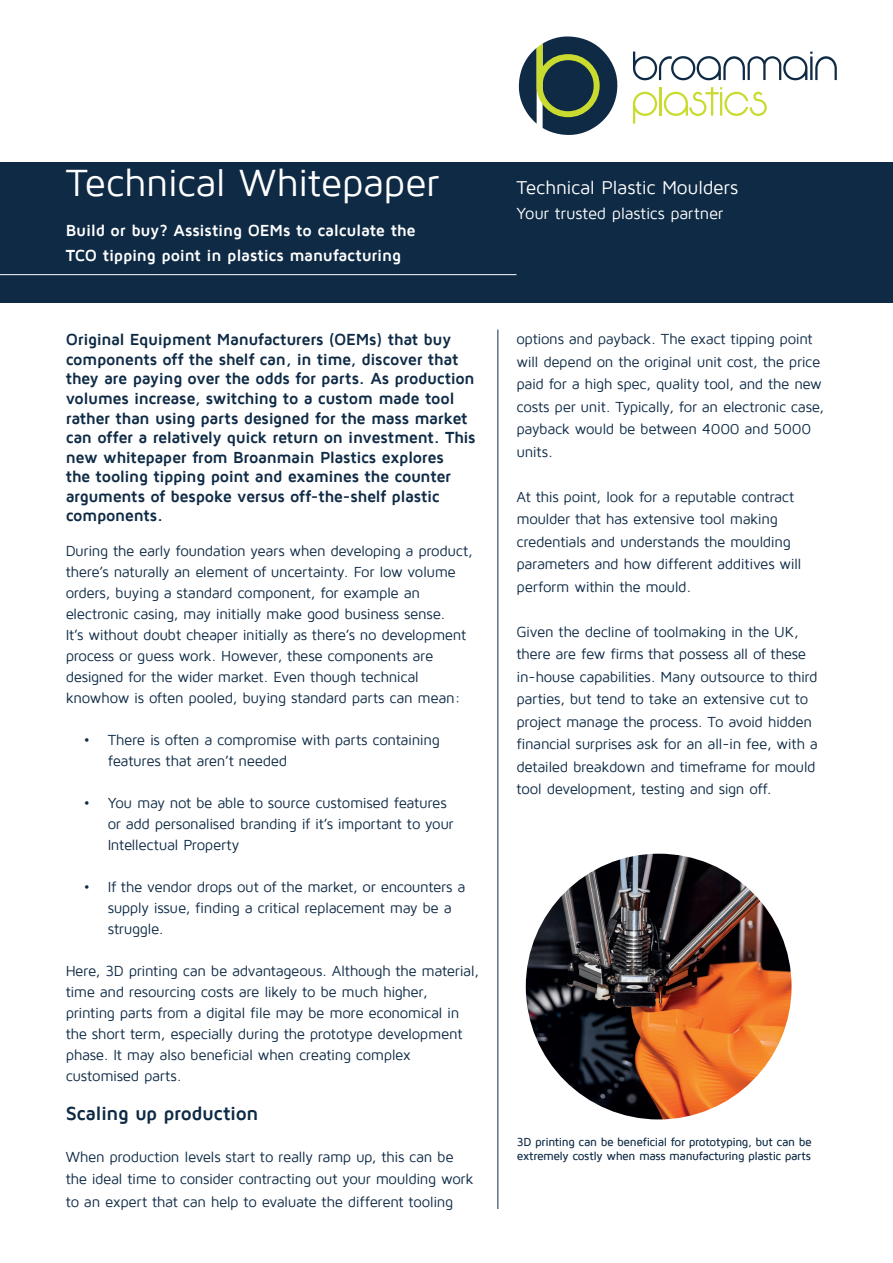
<style>
.page{position:relative;width:893px;height:1263px;background:#fff}
.page>*{position:absolute;margin:0;border:0;box-sizing:border-box;transform-origin:0 0}
.t1{font:39px "Maven Pro";letter-spacing:-.015em;color:#fff}
.t2{font:700 19.5px "Maven Pro";letter-spacing:-.025em;color:#0e2a45}
.t3{font:19.2px "Maven Pro";letter-spacing:-.015em;color:#fff}
.t4{font:700 16.5px/19.5px "Maven Pro";letter-spacing:-.025em;color:#0e2a45}
.t5{font:700 16.5px/25.5px "Maven Pro";letter-spacing:-.015em;color:#fff}
.t6{font:16.5px "Maven Pro";letter-spacing:-.015em;color:#fff}
.t7{font:15px/22.5px "Maven Pro";letter-spacing:-.025em;color:#0e2a45}
.t8{font:500 12px/14.4px "Maven Pro";letter-spacing:-.035em;color:#0e2a45}
</style>
<div class="page">
<div style="left:0;top:162px;width:893px;height:140px;background:#0e2a45"></div>
<hr style="left:497px;top:330px;width:1px;height:879px;background:#0e2a45">
<svg style="left:633px;top:52px;width:204px;height:28px"></svg>
<svg style="left:633px;top:92px;width:24px;height:32px"></svg>
<hr style="left:659px;top:87px;width:3px;height:29px;background:#cadb2f">
<svg style="left:664px;top:87px;width:103px;height:29px"></svg>
<svg style="left:518px;top:36px;width:100px;height:99px"></svg>
<hr style="left:0;top:274px;width:516px;height:1px;background:#fff">
<img style="left:526px;top:854px;width:265px;height:265px;border-radius:133px">
<p class="t1" style="left:66px;top:163px;width:375px">Technical Whitepaper</p>
<p class="t3" style="left:516px;top:177px;width:223px">Technical Plastic Moulders</p>
<p class="t6" style="left:516px;top:205px;width:209px">Your trusted plastics partner</p>
<p class="t5" style="left:66px;top:218px;width:352px">Build or buy? Assisting OEMs to calculate the<br>TCO tipping point in plastics manufacturing</p>
<p class="t4" style="left:66px;top:330px;width:411px">Original Equipment Manufacturers (OEMs) that buy components off the shelf can, in time, discover that they are paying over the odds for parts. As production volumes increase, switching to a custom made tool rather than using parts designed for the mass market can offer a relatively quick return on investment. This new whitepaper from Broanmain Plastics explores<br>the tooling tipping point and examines the counter arguments of bespoke versus off-the-shelf plastic components.</p>
<p class="t7" style="left:66px;top:540px;width:409px;line-height:21px">During the early foundation years when developing a product, there’s naturally an element of uncertainty. For low volume orders, buying a standard component, for example an electronic casing, may initially make good business sense.<br>It’s without doubt cheaper initially as there’s no development process or guess work. However, these components are designed for the wider market. Even though technical knowhow is often pooled, buying standard parts can mean:</p>
<p class="t7" style="left:108px;top:729px;width:334px;line-height:21px;text-indent:-24px">• There is often a compromise with parts containing features that aren’t needed</p>
<p class="t7" style="left:108px;top:792px;width:348px;line-height:21px;text-indent:-24px">• You may not be able to source customised features or add personalised branding if it’s important to your<br>Intellectual Property</p>
<p class="t7" style="left:108px;top:876px;width:359px;line-height:21px;text-indent:-24px">• If the vendor drops out of the market, or encounters a supply issue, finding a critical replacement may be a struggle.</p>
<p class="t7" style="left:66px;top:960px;width:415px;line-height:21px">Here, 3D printing can be advantageous. Although the material, time and resourcing costs are likely to be much higher, printing parts from a digital file may be more economical in the short term, especially during the prototype development phase. It may also beneficial when creating complex customised parts.</p>
<p class="t2" style="left:66px;top:1103px;width:194px">Scaling up production</p>
<p class="t7" style="left:66px;top:1145px;width:410px">When production levels start to really ramp up, this can be the ideal time to consider contracting out your moulding work to an expert that can help to evaluate the different tooling</p>
<p class="t7" style="left:516px;top:328px;width:309px">options and payback. The exact tipping point will depend on the original unit cost, the price paid for a high spec, quality tool, and the new costs per unit. Typically, for an electronic case, payback would be between 4000 and 5000 units.</p>
<p class="t7" style="left:516px;top:485px;width:287px">At this point, look for a reputable contract moulder that has extensive tool making credentials and understands the moulding parameters and how different additives will perform within the mould.</p>
<p class="t7" style="left:516px;top:620px;width:303px">Given the decline of toolmaking in the UK, there are few firms that possess all of these in-house capabilities. Many outsource to third parties, but tend to take an extensive cut to project manage the process. To avoid hidden financial surprises ask for an all-in fee, with a detailed breakdown and timeframe for mould tool development, testing and sign off.</p>
<p class="t8" style="left:517px;top:1135px;width:296px">3D printing can be beneficial for prototyping, but can be extremely costly when mass manufacturing plastic parts</p>
</div>
